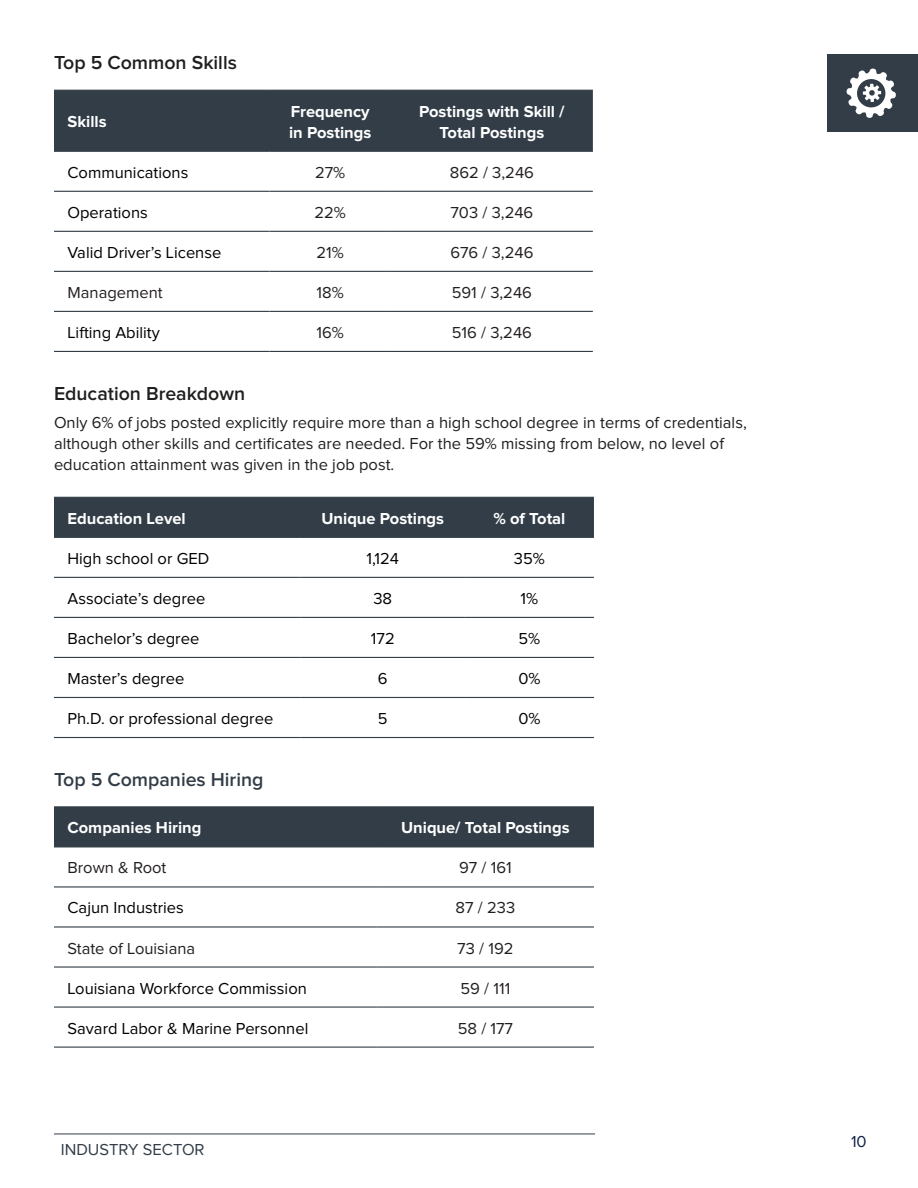
<style>
.page{position:relative;width:918px;height:1188px;background:#fff}
.page>*{position:absolute;margin:0;border:0;box-sizing:border-box;transform-origin:0 0}
.Basic2{font:600 19.5px "Proxima Nova";color:#201f1e}
.Basic2-2{font:600 19.5px "Proxima Nova";color:#323d47}
.Basic2-3{font:16.5px "Proxima Nova";color:#000}
.Basic2-4{font:16.5px/21px "Proxima Nova";color:#201f1e}
.Basic2-5{font:700 16.5px/21px "Proxima Nova";color:#fff}
.Basic2-6{font:16.5px "Proxima Nova";color:#231f20}
.List_Paragraph{font:16.5px "Proxima Nova";color:#323d47}
.t1{font:16.5px "Proxima Nova";color:#122147}
</style>
<div class="page">
<div style="left:54px;top:91px;width:539px;height:60px;background:#323d47"></div>
<hr style="left:54px;top:90px;width:215px;height:1px;background:#323d47">
<hr style="left:269px;top:90px;width:122px;height:1px;background:#323d47">
<hr style="left:391px;top:90px;width:202px;height:1px;background:#323d47">
<hr style="left:54px;top:151px;width:215px;height:1px;background:#323d47">
<hr style="left:269px;top:151px;width:122px;height:1px;background:#323d47">
<hr style="left:391px;top:151px;width:202px;height:1px;background:#323d47">
<hr style="left:54px;top:191px;width:215px;height:1px;background:#323d47">
<hr style="left:269px;top:191px;width:122px;height:1px;background:#323d47">
<hr style="left:391px;top:191px;width:202px;height:1px;background:#323d47">
<hr style="left:54px;top:231px;width:215px;height:1px;background:#323d47">
<hr style="left:269px;top:231px;width:122px;height:1px;background:#323d47">
<hr style="left:391px;top:231px;width:202px;height:1px;background:#323d47">
<hr style="left:54px;top:271px;width:215px;height:1px;background:#323d47">
<hr style="left:269px;top:271px;width:122px;height:1px;background:#323d47">
<hr style="left:391px;top:271px;width:202px;height:1px;background:#323d47">
<hr style="left:54px;top:311px;width:215px;height:1px;background:#323d47">
<hr style="left:269px;top:311px;width:122px;height:1px;background:#323d47">
<hr style="left:391px;top:311px;width:202px;height:1px;background:#323d47">
<hr style="left:54px;top:351px;width:215px;height:1px;background:#323d47">
<hr style="left:269px;top:351px;width:122px;height:1px;background:#323d47">
<hr style="left:391px;top:351px;width:202px;height:1px;background:#323d47">
<div style="left:54px;top:498px;width:540px;height:39px;background:#323d47"></div>
<hr style="left:54px;top:497px;width:247px;height:1px;background:#323d47">
<hr style="left:301px;top:497px;width:164px;height:1px;background:#323d47">
<hr style="left:465px;top:497px;width:129px;height:1px;background:#323d47">
<hr style="left:54px;top:537px;width:247px;height:1px;background:#323d47">
<hr style="left:301px;top:537px;width:164px;height:1px;background:#323d47">
<hr style="left:465px;top:537px;width:129px;height:1px;background:#323d47">
<hr style="left:54px;top:577px;width:247px;height:1px;background:#323d47">
<hr style="left:301px;top:577px;width:164px;height:1px;background:#323d47">
<hr style="left:465px;top:577px;width:129px;height:1px;background:#323d47">
<hr style="left:54px;top:617px;width:247px;height:1px;background:#323d47">
<hr style="left:301px;top:617px;width:164px;height:1px;background:#323d47">
<hr style="left:465px;top:617px;width:129px;height:1px;background:#323d47">
<hr style="left:54px;top:657px;width:247px;height:1px;background:#323d47">
<hr style="left:301px;top:657px;width:164px;height:1px;background:#323d47">
<hr style="left:465px;top:657px;width:129px;height:1px;background:#323d47">
<hr style="left:54px;top:697px;width:247px;height:1px;background:#323d47">
<hr style="left:301px;top:697px;width:164px;height:1px;background:#323d47">
<hr style="left:465px;top:697px;width:129px;height:1px;background:#323d47">
<hr style="left:54px;top:737px;width:247px;height:1px;background:#323d47">
<hr style="left:301px;top:737px;width:164px;height:1px;background:#323d47">
<hr style="left:465px;top:737px;width:129px;height:1px;background:#323d47">
<div style="left:54px;top:807px;width:540px;height:39px;background:#323d47"></div>
<hr style="left:54px;top:806px;width:323px;height:1px;background:#323d47">
<hr style="left:377px;top:806px;width:217px;height:1px;background:#323d47">
<hr style="left:54px;top:846px;width:323px;height:1px;background:#323d47">
<hr style="left:377px;top:846px;width:217px;height:1px;background:#323d47">
<hr style="left:54px;top:886px;width:323px;height:2px;background:#323d47">
<hr style="left:377px;top:886px;width:217px;height:2px;background:#323d47">
<hr style="left:54px;top:926px;width:323px;height:2px;background:#323d47">
<hr style="left:377px;top:926px;width:217px;height:2px;background:#323d47">
<hr style="left:54px;top:966px;width:323px;height:2px;background:#323d47">
<hr style="left:377px;top:966px;width:217px;height:2px;background:#323d47">
<hr style="left:54px;top:1006px;width:323px;height:2px;background:#323d47">
<hr style="left:377px;top:1006px;width:217px;height:2px;background:#323d47">
<hr style="left:54px;top:1047px;width:323px;height:1px;background:#323d47">
<hr style="left:377px;top:1047px;width:217px;height:1px;background:#323d47">
<hr style="left:54px;top:1134px;width:541px;height:1px;background:#323d47">
<div style="left:827px;top:55px;width:91px;height:77px;background:#323d47"></div>
<svg style="left:846px;top:68px;width:50px;height:50px"></svg>
<p class="Basic2" style="left:54px;top:54px;width:184px">Top 5 Common Skills</p>
<p class="Basic2-5" style="left:68px;top:112px;width:41px">Skills</p>
<p class="Basic2-5" style="left:289px;top:101px;width:84px">Frequency in Postings</p>
<p class="Basic2-5" style="left:419px;top:101px;width:147px;text-align:center">Postings with Skill /<br>Total Postings</p>
<p class="Basic2-3" style="left:68px;top:165px;width:122px">Communications</p>
<p class="Basic2-6" style="left:315px;top:165px;width:32px">27%</p>
<p class="Basic2-6" style="left:450px;top:165px;width:86px">862 / 3,246</p>
<p class="Basic2-3" style="left:68px;top:205px;width:82px">Operations</p>
<p class="Basic2-6" style="left:314px;top:205px;width:33px">22%</p>
<p class="Basic2-6" style="left:450px;top:205px;width:84px">703 / 3,246</p>
<p class="Basic2-3" style="left:68px;top:245px;width:155px">Valid Driver’s License</p>
<p class="Basic2-6" style="left:317px;top:245px;width:29px">21%</p>
<p class="Basic2-6" style="left:450px;top:245px;width:85px">676 / 3,246</p>
<p class="Basic2-6" style="left:68px;top:285px;width:97px">Management</p>
<p class="Basic2-6" style="left:317px;top:285px;width:29px">18%</p>
<p class="Basic2-6" style="left:452px;top:285px;width:82px">591 / 3,246</p>
<p class="Basic2-3" style="left:68px;top:325px;width:94px">Lifting Ability</p>
<p class="Basic2-6" style="left:316px;top:325px;width:29px">16%</p>
<p class="Basic2-6" style="left:452px;top:325px;width:82px">516 / 3,246</p>
<p class="Basic2" style="left:54px;top:385px;width:193px">Education Breakdown</p>
<p class="Basic2-4" style="left:54px;top:412px;width:694px">Only 6% of jobs posted explicitly require more than a high school degree in terms of credentials, although other skills and certificates are needed. For the 59% missing from below, no level of education attainment was given in the job post.</p>
<p class="Basic2-5" style="left:68px;top:509px;width:120px">Education Level</p>
<p class="Basic2-5" style="left:322px;top:509px;width:124px">Unique Postings</p>
<p class="Basic2-5" style="left:493px;top:509px;width:74px">% of Total</p>
<p class="Basic2-3" style="left:68px;top:551px;width:144px">High school or GED</p>
<p class="Basic2-3" style="left:367px;top:551px;width:34px">1,124</p>
<p class="Basic2-3" style="left:514px;top:551px;width:33px">35%</p>
<p class="Basic2-3" style="left:68px;top:591px;width:139px">Associate’s degree</p>
<p class="Basic2-3" style="left:373px;top:591px;width:20px">38</p>
<p class="Basic2-3" style="left:521px;top:591px;width:19px">1%</p>
<p class="Basic2-3" style="left:68px;top:631px;width:133px">Bachelor’s degree</p>
<p class="Basic2-3" style="left:371px;top:631px;width:25px">172</p>
<p class="Basic2-3" style="left:519px;top:631px;width:23px">5%</p>
<p class="Basic2-3" style="left:68px;top:671px;width:118px">Master’s degree</p>
<p class="Basic2-3" style="left:378px;top:671px;width:11px">6</p>
<p class="Basic2-3" style="left:518px;top:671px;width:24px">0%</p>
<p class="Basic2-3" style="left:68px;top:711px;width:207px">Ph.D. or professional degree</p>
<p class="Basic2-3" style="left:378px;top:711px;width:11px">5</p>
<p class="Basic2-3" style="left:518px;top:711px;width:24px">0%</p>
<p class="Basic2-2" style="left:54px;top:771px;width:211px">Top 5 Companies Hiring</p>
<p class="Basic2-5" style="left:68px;top:818px;width:135px">Companies Hiring</p>
<p class="Basic2-5" style="left:401px;top:818px;width:170px">Unique/ Total Postings</p>
<p class="Basic2-6" style="left:68px;top:860px;width:100px">Brown &amp; Root</p>
<p class="Basic2-6" style="left:459px;top:860px;width:54px">97 / 161</p>
<p class="Basic2-3" style="left:68px;top:900px;width:118px">Cajun Industries</p>
<p class="Basic2-6" style="left:456px;top:900px;width:61px">87 / 233</p>
<p class="Basic2-6" style="left:68px;top:940px;width:129px">State of Louisiana</p>
<p class="Basic2-6" style="left:457px;top:940px;width:58px">73 / 192</p>
<p class="Basic2-3" style="left:68px;top:981px;width:241px">Louisiana Workforce Commission</p>
<p class="Basic2-6" style="left:461px;top:981px;width:51px">59 / 111</p>
<p class="Basic2-3" style="left:68px;top:1021px;width:242px">Savard Labor &amp; Marine Personnel</p>
<p class="Basic2-6" style="left:458px;top:1021px;width:57px">58 / 177</p>
<p class="List_Paragraph" style="left:61px;top:1142px;width:145px">INDUSTRY SECTOR</p>
<p class="t1" style="left:851px;top:1134px;width:17px">10</p>
</div>
